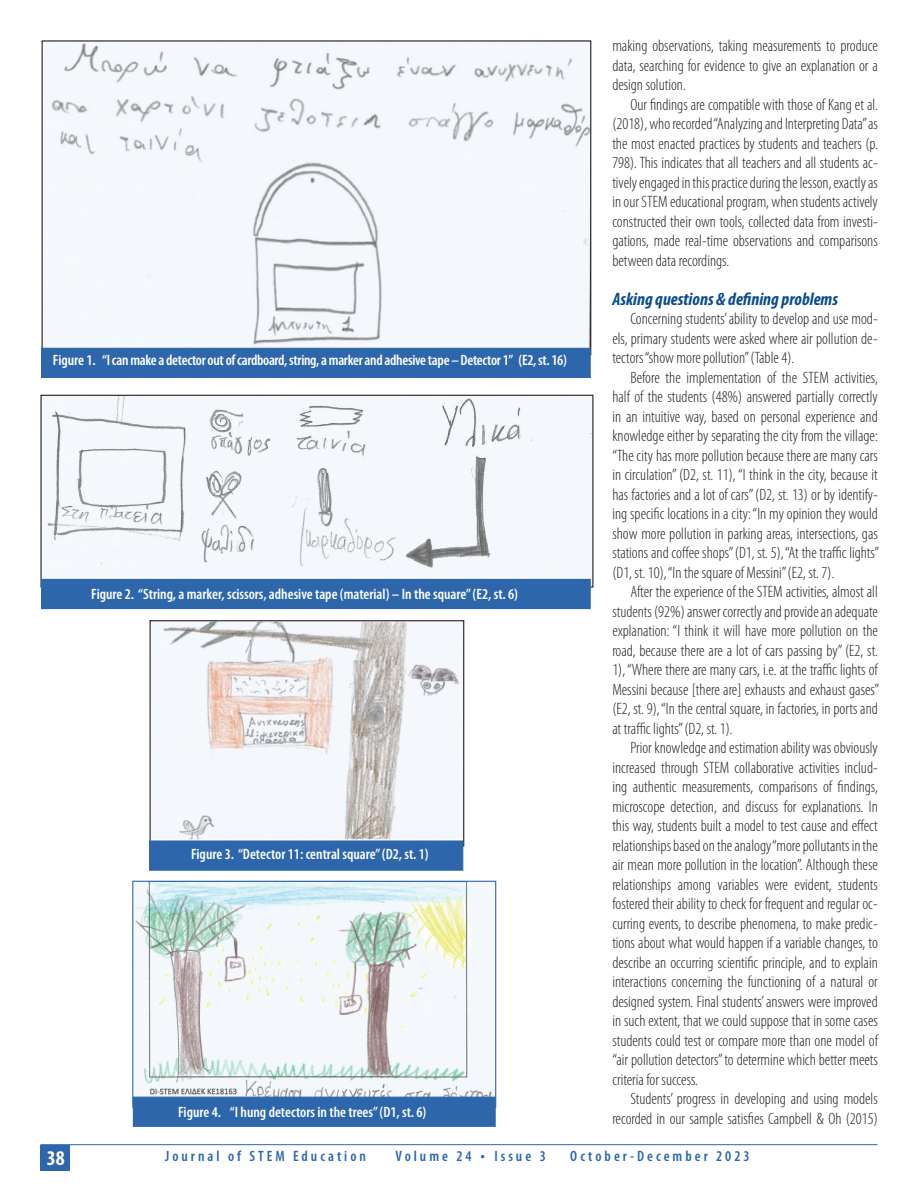
<style>
.page{position:relative;width:918px;height:1188px;background:#fff}
.page>*{position:absolute;margin:0;border:0;box-sizing:border-box;transform-origin:0 0}
.t1{font:700 condensed 21px "Myriad Pro";color:#fff}
.t2{font:italic 700 condensed 18px "Myriad Pro";color:#0b4c8c}
.t3{font:300 condensed 16.5px/19.5px "Myriad Pro";color:#231f20;text-align:justify}
.t4{font:600 condensed 15px "Myriad Pro";color:#fff}
.t5{font:600 condensed 15px "Myriad Pro";letter-spacing:-.02em;color:#fff}
.t6{font:600 condensed 15px "Myriad Pro";letter-spacing:.2em;color:#2e66ac}
.s1{font-size:16.5px}
</style>
<div class="page">
<hr style="left:40px;top:1144px;width:838px;height:1px;background:#2e66ac">
<div style="left:40px;top:1145px;width:30px;height:26px;background:#2e66ac"></div>
<img style="left:44px;top:42px;width:545px;height:306px">
<div style="left:41px;top:348px;width:550px;height:30px;background:#2e66ac"></div>
<img style="left:42px;top:397px;width:549px;height:182px">
<div style="left:41px;top:579px;width:550px;height:30px;background:#2e66ac"></div>
<img style="left:152px;top:622px;width:310px;height:218px">
<div style="left:150px;top:620px;width:314px;height:226px;border:1px solid #231f20"></div>
<div style="left:149px;top:840px;width:314px;height:31px;background:#2e66ac;border:1px solid #2e66ac"></div>
<img style="left:134px;top:883px;width:360px;height:214px">
<div style="left:133px;top:1097px;width:363px;height:30px;background:#2e66ac;border:1px solid #2e66ac"></div>
<p class="t5" style="left:53px;top:351px;width:515px">Figure 1. “I can make a detector out of cardboard, string, a marker and adhesive tape – Detector 1” (E2, st. 16)</p>
<p class="t4" style="left:91px;top:585px;width:428px">Figure 2. “String, a marker, scissors, adhesive tape (material) – In the square” (E2, st. 6)</p>
<p class="t4" style="left:191px;top:845px;width:239px">Figure 3. “Detector 11: central square” (D2, st. 1)</p>
<p class="t4" style="left:178px;top:1103px;width:250px">Figure 4. “I hung detectors in the trees” (D1, st. 6)</p>
<p class="t3" style="left:612px;top:36px;width:267px">making observations, taking measurements to produce data, searching for evidence to give an explanation or a design solution.</p>
<p class="t3" style="left:612px;top:94px;width:267px;text-indent:18px">Our findings are compatible with those of Kang et al. (2018), who recorded “Analyzing and Interpreting Data” as the most enacted practices by students and teachers (p.<br>798). This indicates that all teachers and all students ac&shy;tively engaged in this practice during the lesson, exactly as in our STEM educational program, when students actively constructed their own tools, collected data from investi&shy;gations, made real-time observations and comparisons between data recordings.</p>
<p class="t2" style="left:612px;top:288px;width:227px">Asking questions &amp; defining problems</p>
<p class="t3" style="left:612px;top:309px;width:267px;text-indent:18px">Concerning students’ ability to develop and use mod&shy;els, primary students were asked where air pollution de&shy;tectors “show more pollution” (Table 4).</p>
<p class="t3" style="left:612px;top:367px;width:269px;text-indent:18px">Before the implementation of the STEM activities, half of the students (48%) answered partially correctly in an intuitive way, based on personal experience and knowledge either by separating the city from the village: “The city has more pollution because there are many cars in circulation” (D2, st. 11), “I think in the city, because it has factories and a lot of cars” (D2, st. 13) or by identify&shy;ing specific locations in a city: “In my opinion they would show more pollution in parking areas, intersections, gas stations and coffee shops” (D1, st. 5), “At the traffic lights” (D1, st. 10), “In the square of Messini” (E2, st. 7).</p>
<p class="t3" style="left:612px;top:582px;width:268px;text-indent:18px">After the experience of the STEM activities, almost all students (92%) answer correctly and provide an adequate explanation: “I think it will have more pollution on the road, because there are a lot of cars passing by” (E2, st.<br>1), “Where there are many cars, i.e. at the traffic lights of Messini because [there are] exhausts and exhaust gases” (E2, st. 9), “In the central square, in factories, in ports and at traffic lights” (D2, st. 1).</p>
<p class="t3" style="left:612px;top:738px;width:267px;text-indent:18px">Prior knowledge and estimation ability was obviously increased through STEM collaborative activities includ&shy;ing authentic measurements, comparisons of findings, microscope detection, and discuss for explanations. In this way, students built a model to test cause and effect relationships based on the analogy “more pollutants in the air mean more pollution in the location”. Although these relationships among variables were evident, students fostered their ability to check for frequent and regular oc&shy;curring events, to describe phenomena, to make predic&shy;tions about what would happen if a variable changes, to describe an occurring scientific principle, and to explain interactions concerning the functioning of a natural or designed system. Final students’ answers were improved in such extent, that we could suppose that in some cases students could test or compare more than one model of “air pollution detectors” to determine which better meets criteria for success.</p>
<p class="t3" style="left:612px;top:1089px;width:267px;text-align:right">Students’ progress in developing and using models recorded in our sample satisfies Campbell &amp; Oh (2015)</p>
<p class="t1" style="left:47px;top:1145px;width:19px">38</p>
<p class="t6" style="left:165px;top:1147px;width:202px">Journal of STEM Education</p>
<p class="t6" style="left:396px;top:1147px;width:152px">Volume 24 <span class="s1">•</span> Issue 3</p>
<p class="t6" style="left:570px;top:1147px;width:181px">October-December 2023</p>
</div>
